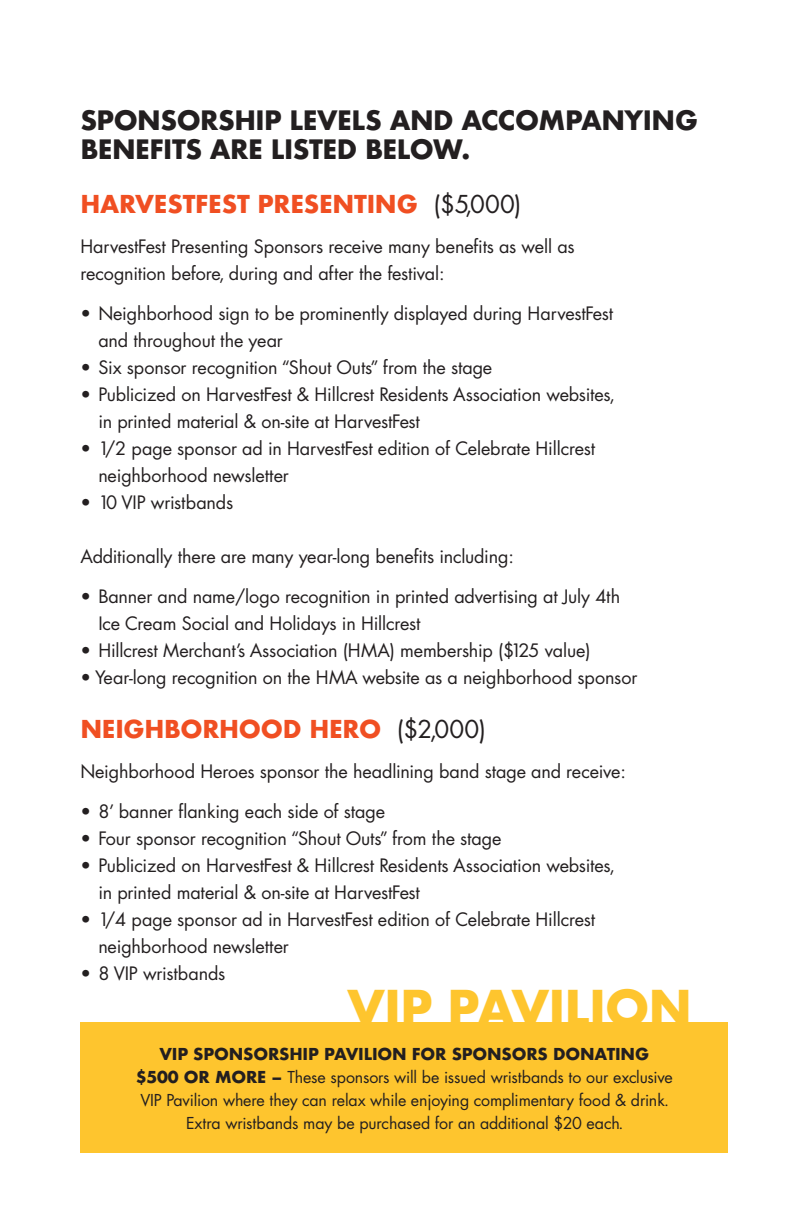
<style>
.page{position:relative;width:792px;height:1224px;background:#fff}
.page>*{position:absolute;margin:0;border:0;box-sizing:border-box;transform-origin:0 0}
.t1{font:700 48px "Futura";letter-spacing:-.02em;color:#fec52e}
.t2{font:700 26px/29px "Futura";letter-spacing:-.02em;color:#231f20}
.t3{font:700 24px "Futura";letter-spacing:-.01em;color:#f04f22}
.t4{font:18px/27px "Futura";letter-spacing:-.01em;color:#231f20}
.t5{font:16px/23px "Futura";letter-spacing:-.01em;color:#231f20;text-align:center}
.s1{font-weight:400;color:#231f20}
.s2{font-weight:700}
</style>
<div class="page">
<div style="left:80px;top:1022px;width:648px;height:131px;background:#fec52e"></div>
<p class="t2" style="left:80px;top:105px;width:619px">SPONSORSHIP LEVELS AND ACCOMPANYING<br>BENEFITS ARE LISTED BELOW.</p>
<p class="t3" style="left:80px;top:186px;width:443px">HARVESTFEST PRESENTING <span class="s1">($5,000)</span></p>
<p class="t4" style="left:80px;top:232px;width:496px">HarvestFest Presenting Sponsors receive many benefits as well as recognition before, during and after the festival:</p>
<p class="t4" style="left:98px;top:299px;width:516px;text-indent:-18px">• Neighborhood sign to be prominently displayed during HarvestFest and throughout the year</p>
<p class="t4" style="left:80px;top:353px;width:414px">• Six sponsor recognition “Shout Outs” from the stage</p>
<p class="t4" style="left:98px;top:380px;width:518px;text-indent:-18px">• Publicized on HarvestFest &amp; Hillcrest Residents Association websites, in printed material &amp; on-site at HarvestFest</p>
<p class="t4" style="left:98px;top:434px;width:498px;text-indent:-18px">• 1/2 page sponsor ad in HarvestFest edition of Celebrate Hillcrest neighborhood newsletter</p>
<p class="t4" style="left:80px;top:488px;width:154px">• 10 VIP wristbands</p>
<p class="t4" style="left:80px;top:542px;width:435px">Additionally there are many year-long benefits including:</p>
<p class="t4" style="left:98px;top:582px;width:523px;text-indent:-18px">• Banner and name/logo recognition in printed advertising at July 4th<br>Ice Cream Social and Holidays in Hillcrest</p>
<p class="t4" style="left:80px;top:636px;width:512px">• Hillcrest Merchant’s Association (HMA) membership ($125 value)</p>
<p class="t4" style="left:80px;top:663px;width:559px">• Year-long recognition on the HMA website as a neighborhood sponsor</p>
<p class="t3" style="left:80px;top:711px;width:407px">NEIGHBORHOOD HERO <span class="s1">($2,000)</span></p>
<p class="t4" style="left:80px;top:757px;width:547px">Neighborhood Heroes sponsor the headlining band stage and receive:</p>
<p class="t4" style="left:80px;top:797px;width:306px">• 8’ banner flanking each side of stage</p>
<p class="t4" style="left:80px;top:824px;width:423px">• Four sponsor recognition “Shout Outs” from the stage</p>
<p class="t4" style="left:98px;top:851px;width:518px;text-indent:-18px">• Publicized on HarvestFest &amp; Hillcrest Residents Association websites, in printed material &amp; on-site at HarvestFest</p>
<p class="t4" style="left:98px;top:905px;width:498px;text-indent:-18px">• 1/4 page sponsor ad in HarvestFest edition of Celebrate Hillcrest neighborhood newsletter</p>
<p class="t4" style="left:80px;top:959px;width:147px">• 8 VIP wristbands</p>
<p class="t1" style="left:347px;top:973px;width:347px">VIP PAVILION</p>
<p class="t5" style="left:136px;top:1042px;width:538px"><span class="s2">VIP SPONSORSHIP PAVILION FOR SPONSORS DONATING $500 OR MORE –</span> These sponsors will be issued wristbands to our exclusive VIP Pavilion where they can relax while enjoying complimentary food &amp; drink.<br>Extra wristbands may be purchased for an additional $20 each.</p>
</div>
